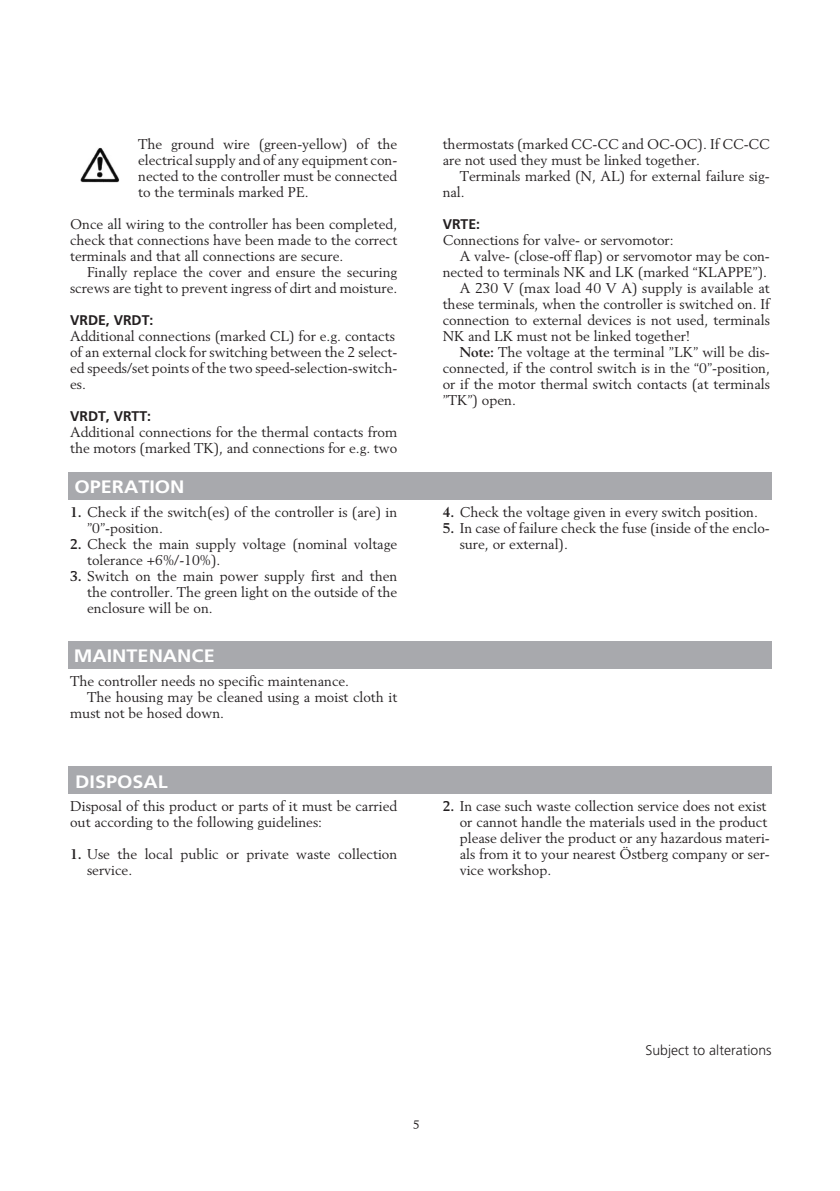
<style>
.page{position:relative;width:840px;height:1191px;background:#fff}
.page>*{position:absolute;margin:0;border:0;box-sizing:border-box;transform-origin:0 0}
.t1{font:700 18px "Frutiger LT Std";color:#fff;scale:1.1 1}
.Impact{font:14px/16px "Berling LT Std";color:#231f20;text-align:justify}
.Impact-2{font:700 14px "Frutiger LT Std";color:#231f20}
.Impact-3{font:300 14px "Frutiger LT Std";color:#231f20}
.t2{font:12px "Berling Nova Text Pro";color:#231f20}
.s1{font-weight:700}
</style>
<div class="page">
<div style="left:68px;top:472px;width:703px;height:27px;background:#a8a9ad"></div>
<div style="left:68px;top:641px;width:703px;height:28px;background:#a8a9ad"></div>
<div style="left:68px;top:766px;width:703px;height:28px;background:#a8a9ad"></div>
<img style="left:81px;top:147px;width:39px;height:36px">
<p class="Impact" style="left:138px;top:136px;width:260px">The ground wire (green-yellow) of the electrical supply and of any equipment con&shy;nected to the controller must be connected to the terminals marked PE.</p>
<p class="Impact" style="left:70px;top:216px;width:328px">Once all wiring to the controller has been completed, check that connections have been made to the correct terminals and that all connections are secure.</p>
<p class="Impact" style="left:70px;top:264px;width:328px;text-align:right">Finally replace the cover and ensure the securing screws are tight to prevent ingress of dirt and moisture.</p>
<p class="Impact-2" style="left:70px;top:312px;width:85px">VRDE, VRDT:</p>
<p class="Impact" style="left:70px;top:328px;width:326px">Additional connections (marked CL) for e.g. contacts</p>
<p class="Impact" style="left:70px;top:344px;width:328px">of an external clock for switching between the 2 select&shy;ed speeds/set points of the two speed-selection-switch&shy;es.</p>
<p class="Impact-2" style="left:70px;top:408px;width:82px">VRDT, VRTT:</p>
<p class="Impact" style="left:70px;top:424px;width:328px">Additional connections for the thermal contacts from the motors (marked TK), and connections for e.g. two</p>
<p class="t1" style="left:74px;top:476px;width:102px">OPERATION</p>
<p class="Impact" style="left:70px;top:504px;width:328px"><span class="s1">1.</span> Check if the switch(es) of the controller is (are) in</p>
<p class="Impact" style="left:87px;top:520px;width:77px">”0”-position.</p>
<p class="Impact" style="left:70px;top:536px;width:328px"><span class="s1">2.</span> Check the main supply voltage (nominal voltage</p>
<p class="Impact" style="left:87px;top:552px;width:135px">tolerance +6%/-10%).</p>
<p class="Impact" style="left:70px;top:568px;width:328px"><span class="s1">3.</span> Switch on the main power supply first and then</p>
<p class="Impact" style="left:87px;top:584px;width:311px">the controller. The green light on the outside of the</p>
<p class="Impact" style="left:87px;top:600px;width:127px">enclosure will be on.</p>
<p class="t1" style="left:74px;top:645px;width:129px">MAINTENANCE</p>
<p class="Impact" style="left:70px;top:673px;width:280px">The controller needs no specific maintenance.</p>
<p class="Impact" style="left:70px;top:689px;width:328px;text-indent:17px">The housing may be cleaned using a moist cloth it must not be hosed down.</p>
<p class="t1" style="left:75px;top:770px;width:86px">DISPOSAL</p>
<p class="Impact" style="left:70px;top:798px;width:328px">Disposal of this product or parts of it must be carried out according to the following guidelines:</p>
<p class="Impact" style="left:70px;top:846px;width:328px"><span class="s1">1.</span> Use the local public or private waste collection</p>
<p class="Impact" style="left:87px;top:862px;width:47px">service.</p>
<p class="Impact" style="left:442px;top:136px;width:328px">thermostats (marked CC-CC and OC-OC). If CC-CC are not used they must be linked together.</p>
<p class="Impact" style="left:442px;top:168px;width:328px;text-indent:17px">Terminals marked (N, AL) for external failure sig&shy;nal.</p>
<p class="Impact-2" style="left:442px;top:216px;width:39px">VRTE:</p>
<p class="Impact" style="left:442px;top:232px;width:232px">Connections for valve- or servomotor:</p>
<p class="Impact" style="left:442px;top:248px;width:328px;text-align:right">A valve- (close-off flap) or servomotor may be con&shy;nected to terminals NK and LK (marked “KLAPPE”).</p>
<p class="Impact" style="left:442px;top:280px;width:328px;text-indent:17px">A 230 V (max load 40 V A) supply is available at these terminals, when the controller is switched on. If connection to external devices is not used, terminals NK and LK must not be linked together!</p>
<p class="Impact" style="left:442px;top:344px;width:328px;text-indent:17px"><span class="s1">Note:</span> The voltage at the terminal ”LK” will be dis&shy;connected, if the control switch is in the “0”-position, or if the motor thermal switch contacts (at terminals ”TK”) open.</p>
<p class="Impact" style="left:442px;top:504px;width:316px"><span class="s1">4.</span> Check the voltage given in every switch position.</p>
<p class="Impact" style="left:442px;top:520px;width:328px"><span class="s1">5.</span> In case of failure check the fuse (inside of the enclo-</p>
<p class="Impact" style="left:459px;top:536px;width:110px">sure, or external).</p>
<p class="Impact" style="left:442px;top:798px;width:325px"><span class="s1">2.</span> In case such waste collection service does not exist</p>
<p class="Impact" style="left:459px;top:814px;width:309px">or cannot handle the materials used in the product</p>
<p class="Impact" style="left:459px;top:830px;width:311px">please deliver the product or any hazardous materi-</p>
<p class="Impact" style="left:459px;top:846px;width:311px">als from it to your nearest Östberg company or ser-</p>
<p class="Impact" style="left:459px;top:862px;width:93px">vice workshop.</p>
<p class="t2" style="left:413px;top:1113px;width:7px">5</p>
<p class="Impact-3" style="left:645px;top:1042px;width:127px">Subject to alterations</p>
</div>
